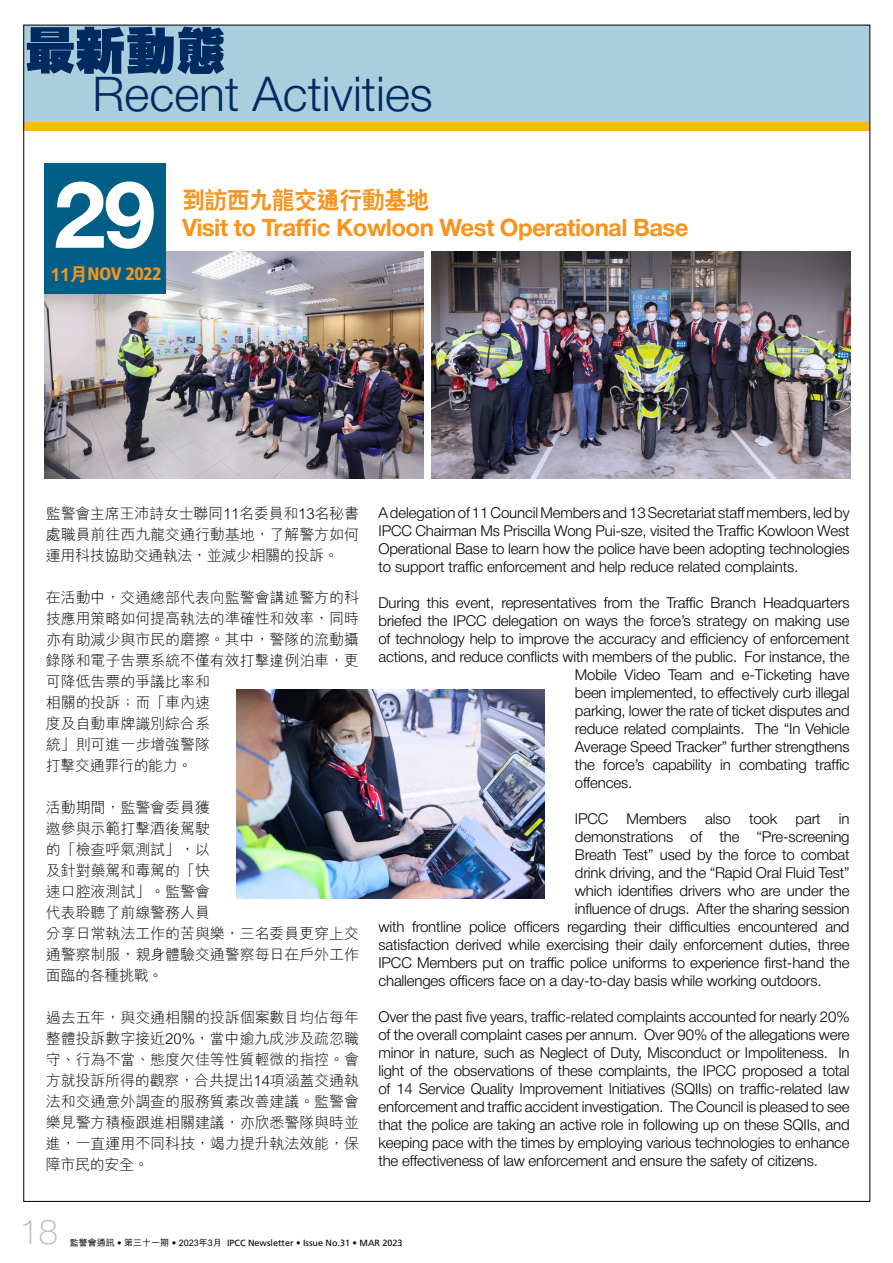
<style>
.page{position:relative;width:893px;height:1263px;background:#fff}
.page>*{position:absolute;margin:0;border:0;box-sizing:border-box;transform-origin:0 0}
.t1{font:700 93.75px "Helvetica Neue";color:#fff}
.t2{font:800 50.25px "C Hei HK";color:#002b60}
.t3{font:300 48px "Helvetica Neue";color:#002b60}
.t4{font:100 34.5px "Helvetica Neue";color:#b6b8ba}
.t5{font:700 24px "Helvetica Neue";letter-spacing:-.025em;color:#f7941e}
.t6{font:800 24px "C Hei 2 HK";letter-spacing:-.025em;color:#f7941e;scale:.96 1}
.t7{font:900 condensed 18px "Frutiger LT Std";letter-spacing:-.025em;color:#f7941e}
.t8{font:300 15px/18px "Helvetica Neue";letter-spacing:-.01em;color:#000;text-align:justify}
.t9{font:300 15px/21px "M Hei HK";letter-spacing:-.005em;color:#000;text-align:justify}
.t10{font:9px "Frutiger LT Std";color:#000}
.s1{font-family:"C Hei 2 HK";font-weight:800;font-stretch:normal}
.s2{font-family:"M Hei HK";font-weight:500}
</style>
<div class="page">
<img style="left:432px;top:251px;width:418px;height:227px">
<img style="left:44px;top:252px;width:380px;height:226px">
<div style="left:24px;top:25px;width:846px;height:105px;background:#abcedf"></div>
<div style="left:24px;top:122px;width:846px;height:9px;background:#fdb913"></div>
<div style="left:44px;top:164px;width:122px;height:130px;background:#005f86"></div>
<img style="left:237px;top:690px;width:308px;height:209px">
<h2 class="t2" style="left:25px;top:17px;width:202px">最新動態</h2>
<h3 class="t3" style="left:92px;top:55px;width:342px">Recent Activities</h3>
<h1 class="t1" style="left:54px;top:141px;width:103px">29</h1>
<p class="t7" style="left:51px;top:263px;width:112px"><span class="s1">11月</span> NOV 2022</p>
<h3 class="t6" style="left:182px;top:184px;width:260px">到訪西九龍交通行動基地</h3>
<h3 class="t5" style="left:182px;top:208px;width:508px">Visit to Traffic Kowloon West Operational Base</h3>
<p class="t9" style="left:46px;top:503px;width:315px">監警會主席王沛詩女士聯同11名委員和13名秘書處職員前往西九龍交通行動基地，了解警方如何運用科技協助交通執法，並減少相關的投訴。</p>
<p class="t9" style="left:46px;top:587px;width:315px;text-align:left">在活動中，交通總部代表向監警會講述警方的科技應用策略如何提高執法的準確性和效率，同時亦有助減少與市民的磨擦。其中，警隊的流動攝錄隊和電子告票系統不僅有效打擊違例泊車，更可降低告票的爭議比率和<br>相關的投訴；而「車內速<br>度及自動車牌識別綜合系<br>統」則可進一步增強警隊<br>打擊交通罪行的能力。</p>
<p class="t9" style="left:46px;top:797px;width:315px;text-align:left">活動期間，監警會委員獲<br>邀參與示範打擊酒後駕駛<br>的「檢查呼氣測試」，以<br>及針對藥駕和毒駕的「快<br>速口腔液測試」。監警會<br>代表聆聽了前線警務人員<br>分享日常執法工作的苦與樂，三名委員更穿上交通警察制服，親身體驗交通警察每日在戶外工作面臨的各種挑戰。</p>
<p class="t9" style="left:46px;top:1007px;width:315px">過去五年，與交通相關的投訴個案數目均佔每年整體投訴數字接近20%，當中逾九成涉及疏忽職守、行為不當、態度欠佳等性質輕微的指控。會方就投訴所得的觀察，合共提出14項涵蓋交通執法和交通意外調查的服務質素改善建議。監警會樂見警方積極跟進相關建議，亦欣悉警隊與時並進，一直運用不同科技，竭力提升執法效能，保障市民的安全。</p>
<p class="t8" style="left:378px;top:503px;width:473px">A delegation of 11 Council Members and 13 Secretariat staff members, led by IPCC Chairman Ms Priscilla Wong Pui-sze, visited the Traffic Kowloon West Operational Base to learn how the police have been adopting technologies to support traffic enforcement and help reduce related complaints.</p>
<p class="t8" style="left:378px;top:593px;width:473px">During this event, representatives from the Traffic Branch Headquarters</p>
<p class="t8" style="left:378px;top:611px;width:473px">briefed the IPCC delegation on ways the force’s strategy on making use</p>
<p class="t8" style="left:378px;top:629px;width:473px">of technology help to improve the accuracy and efficiency of enforcement</p>
<p class="t8" style="left:378px;top:647px;width:473px">actions, and reduce conflicts with members of the public. For instance, the</p>
<p class="t8" style="left:575px;top:665px;width:276px">Mobile Video Team and e-Ticketing have</p>
<p class="t8" style="left:575px;top:683px;width:276px">been implemented, to effectively curb illegal</p>
<p class="t8" style="left:575px;top:701px;width:276px">parking, lower the rate of ticket disputes and</p>
<p class="t8" style="left:575px;top:719px;width:276px">reduce related complaints. The “In Vehicle</p>
<p class="t8" style="left:575px;top:737px;width:276px">Average Speed Tracker” further strengthens</p>
<p class="t8" style="left:575px;top:755px;width:276px">the force’s capability in combating traffic</p>
<p class="t8" style="left:575px;top:773px;width:59px">offences.</p>
<p class="t8" style="left:575px;top:809px;width:276px">IPCC Members also took part in</p>
<p class="t8" style="left:575px;top:827px;width:276px">demonstrations of the “Pre-screening</p>
<p class="t8" style="left:575px;top:845px;width:276px">Breath Test” used by the force to combat</p>
<p class="t8" style="left:575px;top:863px;width:276px">drink driving, and the “Rapid Oral Fluid Test”</p>
<p class="t8" style="left:575px;top:881px;width:276px">which identifies drivers who are under the</p>
<p class="t8" style="left:575px;top:899px;width:276px">influence of drugs. After the sharing session</p>
<p class="t8" style="left:378px;top:917px;width:473px">with frontline police officers regarding their difficulties encountered and</p>
<p class="t8" style="left:378px;top:935px;width:473px">satisfaction derived while exercising their daily enforcement duties, three</p>
<p class="t8" style="left:378px;top:953px;width:473px">IPCC Members put on traffic police uniforms to experience first-hand the</p>
<p class="t8" style="left:378px;top:971px;width:445px">challenges officers face on a day-to-day basis while working outdoors.</p>
<p class="t8" style="left:378px;top:1007px;width:473px">Over the past five years, traffic-related complaints accounted for nearly 20% of the overall complaint cases per annum. Over 90% of the allegations were minor in nature, such as Neglect of Duty, Misconduct or Impoliteness. In light of the observations of these complaints, the IPCC proposed a total of 14 Service Quality Improvement Initiatives (SQIIs) on traffic-related law enforcement and traffic accident investigation. The Council is pleased to see that the police are taking an active role in following up on these SQIIs, and keeping pace with the times by employing various technologies to enhance the effectiveness of law enforcement and ensure the safety of citizens.</p>
<h3 class="t4" style="left:20px;top:1206px;width:40px">18</h3>
<p class="t10" style="left:70px;top:1237px;width:334px"><span class="s2">監警會通訊</span> • <span class="s2">第三十一期</span> • <span class="s2">2023年3月</span> IPCC Newsletter • Issue No.31 • MAR 2023</p>
</div>
